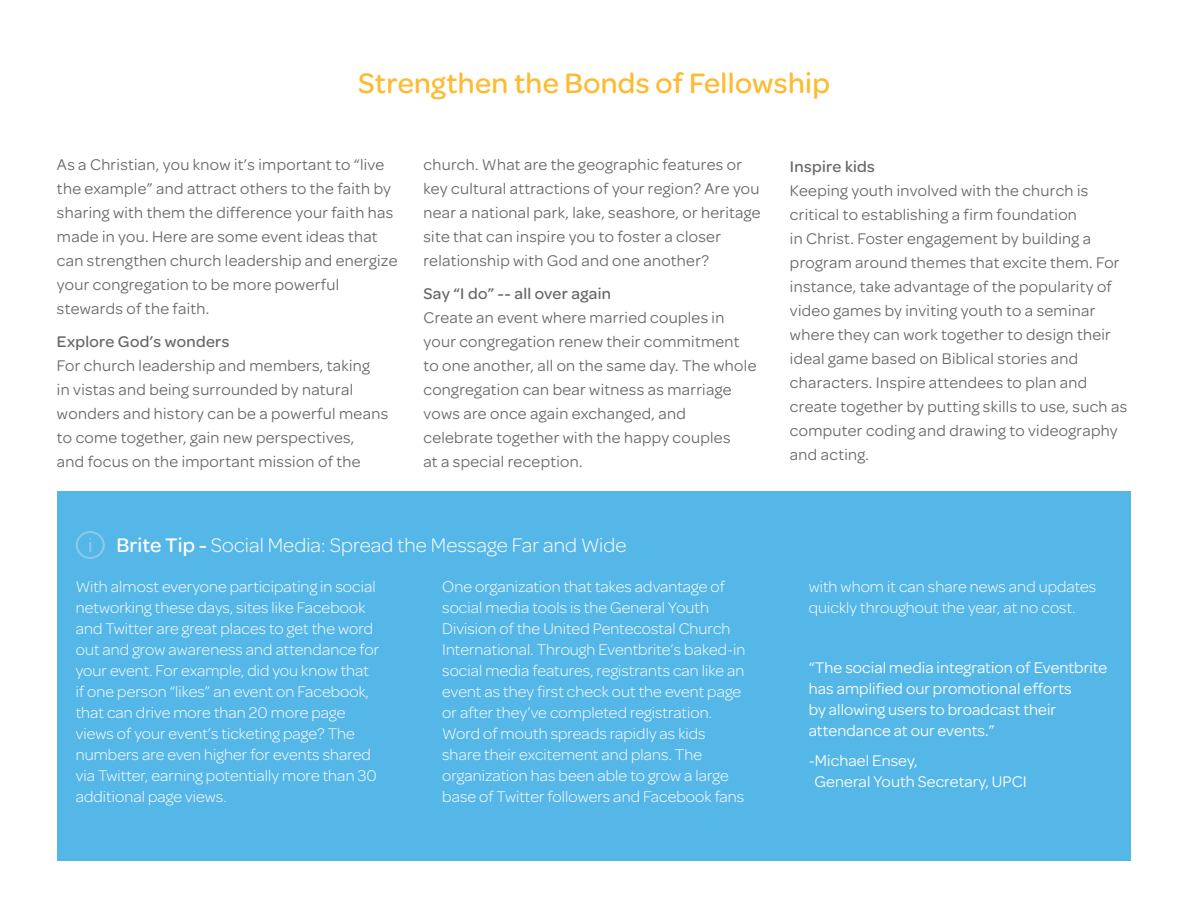
<style>
.page{position:relative;width:1188px;height:918px;background:#fff}
.page>*{position:absolute;margin:0;border:0;box-sizing:border-box;transform-origin:0 0}
.t1{font:500 30px "Omnes";letter-spacing:.01em;color:#fdbb32}
.t2{font:300 21px "Omnes";letter-spacing:.005em;color:#fff}
.t3{font:16.5px/24px "Omnes";letter-spacing:.02em;color:#676767}
.t4{font:300 16.5px/21px "Omnes";letter-spacing:.005em;color:#fff}
.t5{font:16.5px/21px "Omnes";letter-spacing:.005em;color:#fff}
.t6{font:500 16.5px "Omnes";letter-spacing:.02em;color:#676767}
.s1{font-weight:500}
</style>
<div class="page">
<div style="left:57px;top:491px;width:1074px;height:370px;background:#55b7e8"></div>
<svg style="left:76px;top:531px;width:29px;height:28px"></svg>
<h1 class="t1" style="left:358px;top:62px;width:473px">Strengthen the Bonds of Fellowship</h1>
<p class="t3" style="left:57px;top:152px;width:342px">As a Christian, you know it’s important to “live the example” and attract others to the faith by sharing with them the difference your faith has made in you. Here are some event ideas that can strengthen church leadership and energize your congregation to be more powerful stewards of the faith.</p>
<p class="t6" style="left:57px;top:330px;width:174px">Explore God’s wonders</p>
<p class="t3" style="left:57px;top:353px;width:333px">For church leadership and members, taking<br>in vistas and being surrounded by natural wonders and history can be a powerful means to come together, gain new perspectives,<br>and focus on the important mission of the</p>
<p class="t3" style="left:423px;top:152px;width:339px">church. What are the geographic features or key cultural attractions of your region? Are you near a national park, lake, seashore, or heritage site that can inspire you to foster a closer relationship with God and one another?</p>
<p class="t6" style="left:423px;top:282px;width:189px">Say “I do” -- all over again</p>
<p class="t3" style="left:423px;top:305px;width:334px">Create an event where married couples in your congregation renew their commitment to one another, all on the same day. The whole congregation can bear witness as marriage vows are once again exchanged, and celebrate together with the happy couples<br>at a special reception.</p>
<p class="t6" style="left:790px;top:155px;width:86px">Inspire kids</p>
<p class="t3" style="left:790px;top:177px;width:339px">Keeping youth involved with the church is critical to establishing a firm foundation<br>in Christ. Foster engagement by building a program around themes that excite them. For instance, take advantage of the popularity of video games by inviting youth to a seminar where they can work together to design their ideal game based on Biblical stories and characters. Inspire attendees to plan and create together by putting skills to use, such as computer coding and drawing to videography and acting.</p>
<p class="t2" style="left:117px;top:532px;width:511px"><span class="s1">Brite Tip -</span> Social Media: Spread the Message Far and Wide</p>
<p class="t4" style="left:442px;top:576px;width:305px">One organization that takes advantage of social media tools is the General Youth Division of the United Pentecostal Church International. Through Eventbrite’s baked-in social media features, registrants can like an event as they first check out the event page or after they’ve completed registration.<br>Word of mouth spreads rapidly as kids share their excitement and plans. The organization has been able to grow a large base of Twitter followers and Facebook fans</p>
<p class="t4" style="left:809px;top:576px;width:289px">with whom it can share news and updates quickly throughout the year, at no cost.</p>
<p class="t4" style="left:76px;top:576px;width:305px">With almost everyone participating in social networking these days, sites like Facebook and Twitter are great places to get the word out and grow awareness and attendance for your event. For example, did you know that if one person “likes” an event on Facebook, that can drive more than 20 more page views of your event’s ticketing page? The numbers are even higher for events shared via Twitter, earning potentially more than 30 additional page views.</p>
<p class="t5" style="left:809px;top:656px;width:300px">“The social media integration of Eventbrite has amplified our promotional efforts<br>by allowing users to broadcast their attendance at our events.”</p>
<p class="t5" style="left:815px;top:749px;width:214px;text-indent:-6px">-Michael Ensey,<br>General Youth Secretary, UPCI</p>
</div>
